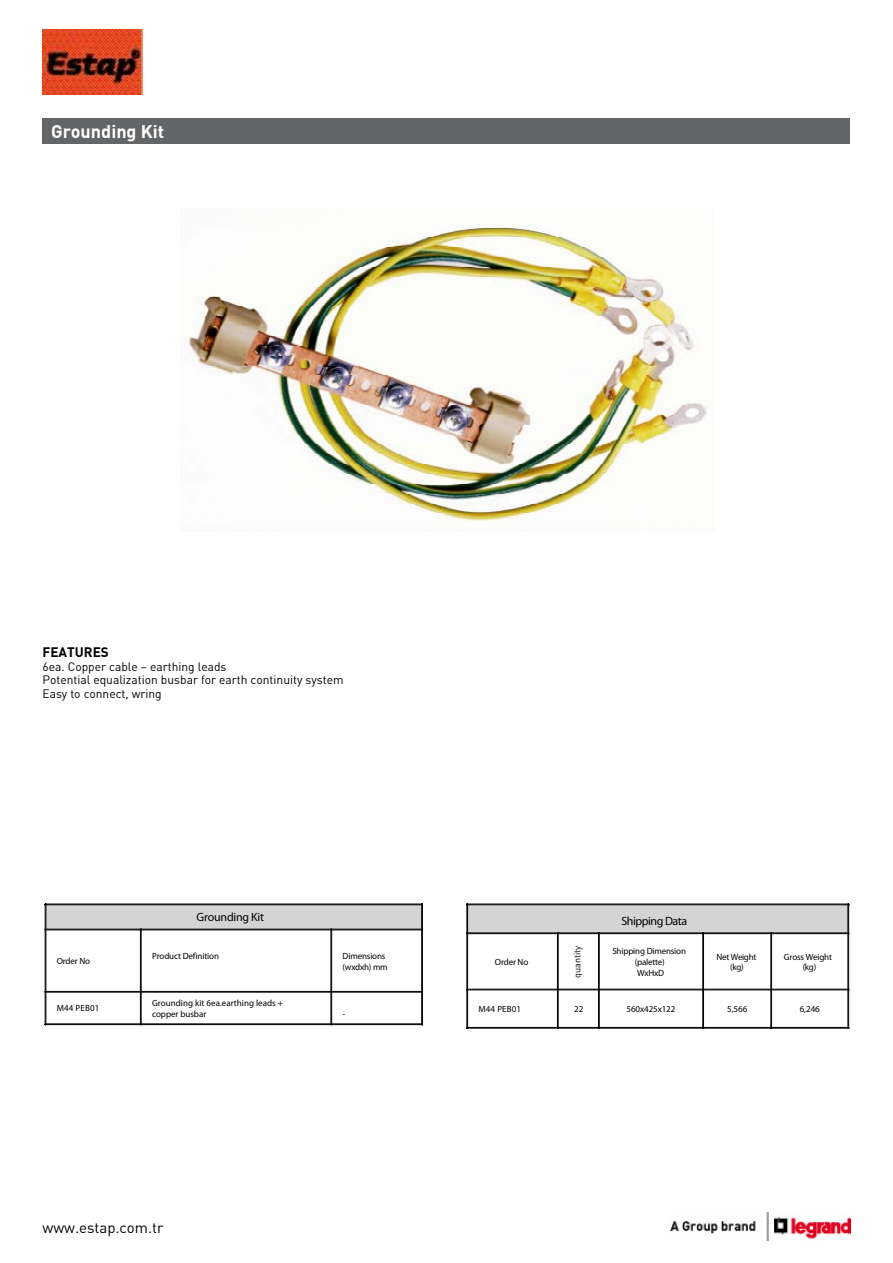
<style>
.page{position:relative;width:893px;height:1263px;background:#fff}
.page>*{position:absolute;margin:0;border:0;box-sizing:border-box;transform-origin:0 0}
.t1{font:18px "DINTR Bold";color:#fff}
.t2{font:15px "DINTR";color:#000}
.t3{font:13.5px "DINTR Bold";color:#000}
.t4{font:12px/13.5px "DINTR";color:#000}
.t5{font:12px "Myriad Pro";letter-spacing:-.03em;color:#000}
.t6{font:9px/10.8px "Myriad Pro";letter-spacing:-.015em;color:#000;text-align:center}
.t7{font:9px/10.8px "Myriad Pro";letter-spacing:.005em;color:#000}
.t8{font:9px "Myriad Pro";letter-spacing:.015em;color:#000}
.t9{font:9px/10.8px "Myriad Pro";letter-spacing:-.035em;color:#000;text-align:center}
.t10{font:9px "DINTR";color:#000}
</style>
<div class="page">
<img style="left:43px;top:30px;width:99px;height:65px">
<div style="left:43px;top:118px;width:807px;height:26px;background:#646567"></div>
<img style="left:671px;top:1212px;width:179px;height:28px">
<img style="left:188px;top:227px;width:519px;height:296px">
<div style="left:46px;top:905px;width:376px;height:25px;background:#d4d4d4"></div>
<hr style="left:46px;top:904px;width:376px;height:1px;background:#000">
<hr style="left:46px;top:929px;width:376px;height:1px;background:#000">
<hr style="left:45px;top:904px;width:1px;height:120px;background:#000">
<hr style="left:46px;top:904px;width:1px;height:120px;background:#000">
<hr style="left:140px;top:929px;width:1px;height:95px;background:#000">
<hr style="left:141px;top:930px;width:1px;height:94px;background:#000">
<hr style="left:331px;top:930px;width:1px;height:94px;background:#000">
<hr style="left:421px;top:904px;width:1px;height:120px;background:#000">
<hr style="left:422px;top:904px;width:1px;height:120px;background:#000">
<hr style="left:46px;top:992px;width:376px;height:1px;background:#000">
<hr style="left:46px;top:991px;width:376px;height:1px;background:#000">
<hr style="left:46px;top:1024px;width:376px;height:1px;background:#000">
<hr style="left:46px;top:1023px;width:376px;height:1px;background:#000">
<div style="left:468px;top:905px;width:381px;height:29px;background:#d4d4d4"></div>
<hr style="left:467px;top:904px;width:381px;height:1px;background:#000">
<hr style="left:466px;top:904px;width:1px;height:124px;background:#000">
<hr style="left:467px;top:904px;width:1px;height:124px;background:#000">
<hr style="left:847px;top:904px;width:1px;height:124px;background:#000">
<hr style="left:848px;top:904px;width:1px;height:124px;background:#000">
<hr style="left:467px;top:1028px;width:381px;height:1px;background:#000">
<hr style="left:467px;top:1027px;width:381px;height:1px;background:#000">
<hr style="left:467px;top:933px;width:381px;height:1px;background:#000">
<hr style="left:467px;top:932px;width:381px;height:1px;background:#000">
<hr style="left:557px;top:933px;width:1px;height:95px;background:#000">
<hr style="left:558px;top:933px;width:1px;height:95px;background:#000">
<hr style="left:598px;top:933px;width:1px;height:95px;background:#000">
<hr style="left:599px;top:933px;width:1px;height:95px;background:#000">
<hr style="left:702px;top:933px;width:1px;height:95px;background:#000">
<hr style="left:703px;top:933px;width:1px;height:95px;background:#000">
<hr style="left:770px;top:933px;width:1px;height:95px;background:#000">
<hr style="left:771px;top:933px;width:1px;height:95px;background:#000">
<hr style="left:467px;top:989px;width:381px;height:1px;background:#000">
<h1 class="t1" style="left:51px;top:120px;width:115px">Grounding Kit</h1>
<h3 class="t3" style="left:43px;top:643px;width:68px">FEATURES</h3>
<h3 class="t4" style="left:43px;top:659px;width:303px">6ea. Copper cable – earthing leads<br>Potential equalization busbar for earth continuity system<br>Easy to connect, wring</h3>
<p class="t6" style="left:57px;top:956px;width:35px">Order No</p>
<p class="t8" style="left:57px;top:1002px;width:44px">M44 PEB01</p>
<h3 class="t5" style="left:197px;top:910px;width:69px">Grounding Kit</h3>
<p class="t6" style="left:152px;top:950px;width:68px">Product Definition</p>
<p class="t7" style="left:152px;top:997px;width:133px">Grounding kit 6ea.earthing leads + copper busbar</p>
<p class="t6" style="left:343px;top:950px;width:47px;text-align:left">Dimensions (wxdxh) mm</p>
<p class="t6" style="left:343px;top:1008px;width:4px">-</p>
<h2 class="t2" style="left:43px;top:1218px;width:122px">www.estap.com.tr</h2>
<p class="t6" style="left:495px;top:956px;width:35px">Order No</p>
<p class="t10" style="left:572px;top:977px;width:34px;rotate:-90deg">quantity</p>
<h3 class="t5" style="left:621px;top:913px;width:67px">Shipping Data</h3>
<p class="t6" style="left:612px;top:945px;width:75px">Shipping Dimension (palette)<br>WxHxD</p>
<p class="t9" style="left:717px;top:951px;width:41px">Net Weight (kg)</p>
<p class="t6" style="left:784px;top:951px;width:50px">Gross Weight (kg)</p>
<p class="t8" style="left:478px;top:1003px;width:44px">M44 PEB01</p>
<p class="t6" style="left:574px;top:1003px;width:11px">22</p>
<p class="t6" style="left:627px;top:1003px;width:50px">560x425x122</p>
<p class="t6" style="left:727px;top:1003px;width:22px">5,566</p>
<p class="t6" style="left:800px;top:1003px;width:22px">6,246</p>
</div>
